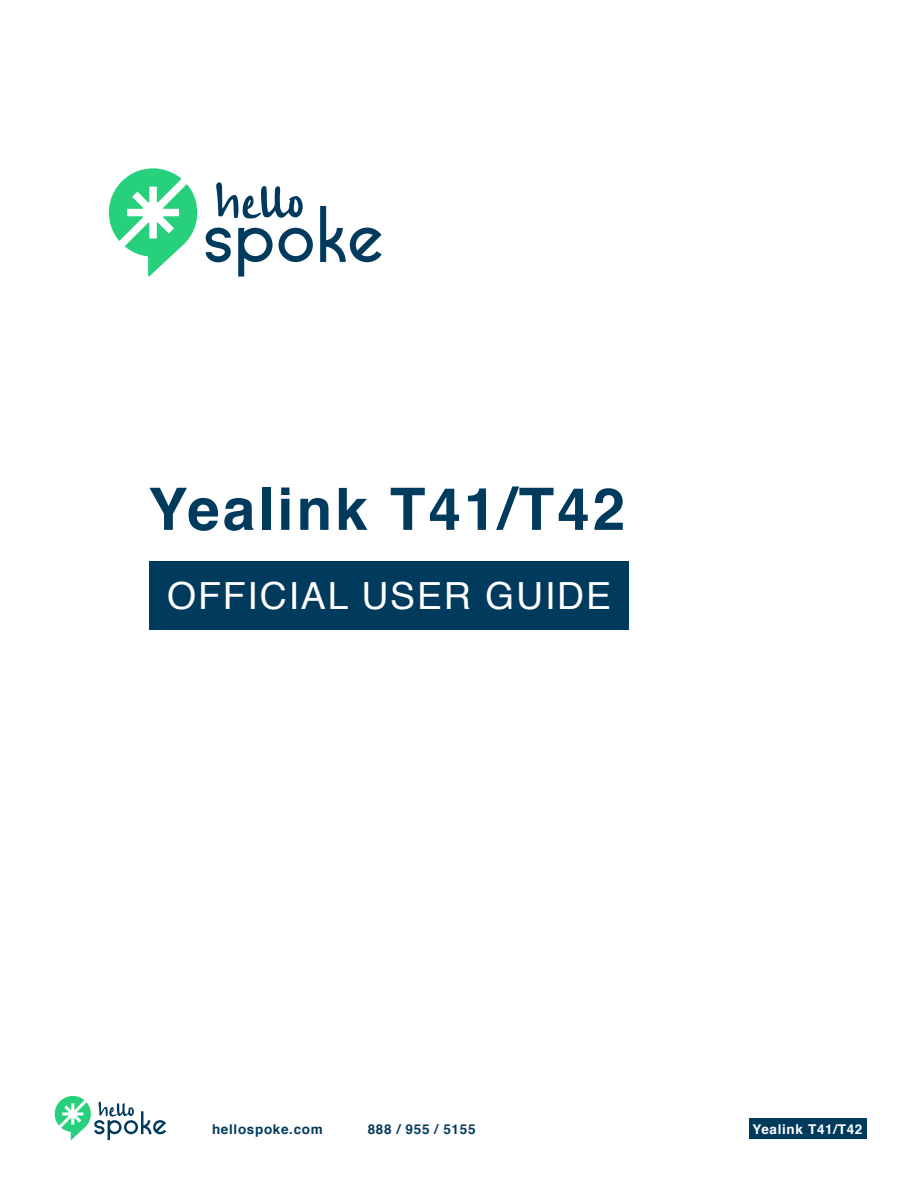
<style>
.page{position:relative;width:918px;height:1188px;background:#fff}
.page>*{position:absolute;margin:0;border:0;box-sizing:border-box;transform-origin:0 0}
.t1{font:700 58.5px "Helvetica";letter-spacing:.05em;color:#003a5d}
.t2{font:37.5px "Helvetica";letter-spacing:.05em;color:#fff}
.t3{font:700 13.5px "Helvetica";letter-spacing:.05em;color:#003a5d}
.t4{font:700 13.5px "Helvetica";letter-spacing:.05em;color:#fff}
</style>
<div class="page">
<div style="left:749px;top:1119px;width:117px;height:20px;background:#003a5d"></div>
<svg style="left:54px;top:1096px;width:112px;height:44px"></svg>
<div style="left:149px;top:561px;width:480px;height:69px;background:#003a5d"></div>
<svg style="left:320px;top:206px;width:62px;height:56px"></svg>
<svg style="left:108px;top:168px;width:205px;height:109px"></svg>
<h1 class="t1" style="left:148px;top:462px;width:478px">Yealink T41/T42</h1>
<h2 class="t2" style="left:167px;top:567px;width:446px">OFFICIAL USER GUIDE</h2>
<p class="t3" style="left:212px;top:1118px;width:112px">hellospoke.com</p>
<p class="t3" style="left:368px;top:1118px;width:109px">888 / 955 / 5155</p>
<p class="t4" style="left:752px;top:1118px;width:112px">Yealink T41/T42</p>
</div>
